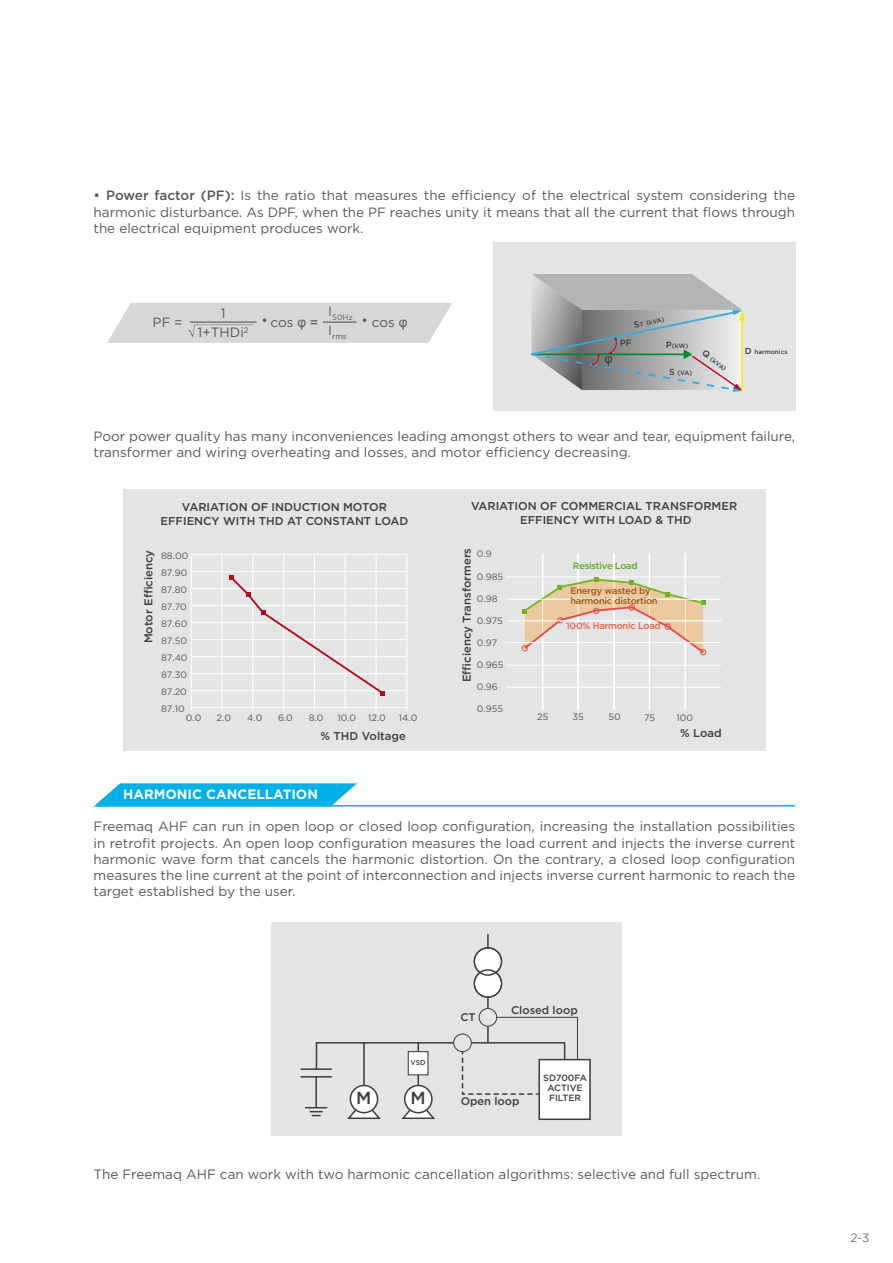
<style>
.page{position:relative;width:893px;height:1263px;background:#fff}
.page>*{position:absolute;margin:0;border:0;box-sizing:border-box;transform-origin:0 0}
.t1{font:500 17.55px "Gotham";color:#3e3d40}
.t2{font:13.5px/16.2px "Gotham";color:#58585a;text-align:justify}
.t3{font:700 13.5px "Gotham";color:#fff}
.t4{font:12.75px "Arial";color:#3e3d40}
.t5{font:300 12px "Gotham";color:#3e3d40}
.t6{font:500 11.4px/13.6px "Gotham";color:#3e3d40;text-align:center}
.t7{font:500 11.1px "Gotham";color:#3e3d40}
.t8{font:9.3px/17px "Gotham";color:#58585a}
.t9{font:500 9.3px/10.4px "Gotham";letter-spacing:-.03em;color:#9e5619}
.t10{font:500 9.3px "Gotham";letter-spacing:-.03em;color:#ea6244}
.t11{font:500 9.3px "Gotham";letter-spacing:-.03em;color:#56ab27}
.t12{font:500 9.15px "Gotham";color:#3e3d40}
.t13{font:500 9px/10.1px "Gotham";color:#3e3d40;text-align:center}
.t14{font:7.8px "Gotham";color:#58585a}
.t15{font:500 7.05px "Gotham";color:#3e3d40}
.t16{font:500 6.3px "Gotham";color:#3e3d40}
.s1{font-weight:500}
.s2{font-family:"Arial"}
.s3{font-size:8.85px}
.s4{font-size:9.15px}
</style>
<div class="page">
<svg style="left:94px;top:783px;width:263px;height:23px;background:#1db9e8"></svg>
<hr style="left:96px;top:805px;width:699px;height:1px;background:#00b0e6">
<div style="left:123px;top:489px;width:642px;height:261px;background:#e3e4e4"></div>
<hr style="left:506px;top:687px;width:215px;height:1px;background:#fff">
<hr style="left:506px;top:665px;width:215px;height:1px;background:#fff">
<hr style="left:506px;top:576px;width:215px;height:1px;background:#fff">
<div style="left:613px;top:553px;width:2px;height:157px;border:1px solid #fff"></div>
<div style="left:649px;top:553px;width:1px;height:157px;border:1px solid #fff"></div>
<div style="left:684px;top:553px;width:2px;height:157px;border:1px solid #fff"></div>
<div style="left:577px;top:553px;width:2px;height:157px;border:1px solid #fff"></div>
<div style="left:542px;top:553px;width:1px;height:157px;border:1px solid #fff"></div>
<svg style="left:522px;top:577px;width:184px;height:78px"></svg>
<hr style="left:191px;top:707px;width:216px;height:1px;background:#fff">
<hr style="left:191px;top:656px;width:216px;height:1px;background:#fff">
<hr style="left:191px;top:673px;width:216px;height:1px;background:#fff">
<hr style="left:191px;top:690px;width:216px;height:1px;background:#fff">
<hr style="left:191px;top:639px;width:216px;height:1px;background:#fff">
<hr style="left:191px;top:622px;width:216px;height:1px;background:#fff">
<hr style="left:191px;top:605px;width:216px;height:1px;background:#fff">
<hr style="left:191px;top:588px;width:216px;height:1px;background:#fff">
<hr style="left:191px;top:571px;width:216px;height:1px;background:#fff">
<hr style="left:191px;top:554px;width:216px;height:1px;background:#fff">
<hr style="left:283px;top:555px;width:1px;height:156px;background:#fff">
<hr style="left:314px;top:555px;width:1px;height:156px;background:#fff">
<hr style="left:345px;top:555px;width:1px;height:156px;background:#fff">
<hr style="left:375px;top:555px;width:1px;height:156px;background:#fff">
<hr style="left:406px;top:555px;width:1px;height:156px;background:#fff">
<hr style="left:252px;top:555px;width:1px;height:156px;background:#fff">
<hr style="left:222px;top:555px;width:1px;height:156px;background:#fff">
<hr style="left:191px;top:555px;width:1px;height:156px;background:#fff">
<svg style="left:229px;top:575px;width:156px;height:121px"></svg>
<hr style="left:505px;top:642px;width:216px;height:1px;background:#fff">
<hr style="left:507px;top:620px;width:215px;height:1px;background:#fff">
<hr style="left:506px;top:599px;width:215px;height:1px;background:#fff">
<svg style="left:107px;top:303px;width:345px;height:40px;background:#dad8d6"></svg>
<div style="left:493px;top:242px;width:302px;height:169px;background:#e3e4e4"></div>
<svg style="left:531px;top:274px;width:214px;height:118px"></svg>
<div style="left:271px;top:922px;width:351px;height:214px;background:#e3e4e4"></div>
<div style="left:539px;top:1059px;width:51px;height:60px;background:#fff"></div>
<div style="left:538px;top:1059px;width:53px;height:61px;border:2px solid #3e3d40"></div>
<svg style="left:473px;top:934px;width:29px;height:74px"></svg>
<svg style="left:401px;top:1108px;width:34px;height:11px"></svg>
<div style="left:474px;top:947px;width:28px;height:29px;border:2px solid #3e3d40;border-radius:50%"></div>
<div style="left:474px;top:969px;width:28px;height:29px;border:2px solid #3e3d40;border-radius:50%"></div>
<div style="left:405px;top:1085px;width:27px;height:28px;background:#fff;border-radius:50%"></div>
<div style="left:404px;top:1085px;width:29px;height:28px;border:2px solid #3e3d40;border-radius:50%"></div>
<div style="left:479px;top:1008px;width:18px;height:19px;border:1px solid #3e3d40;border-radius:50%"></div>
<svg style="left:347px;top:1108px;width:34px;height:11px"></svg>
<div style="left:350px;top:1085px;width:28px;height:28px;background:#fff;border-radius:50%"></div>
<div style="left:350px;top:1085px;width:28px;height:28px;border:2px solid #3e3d40;border-radius:50%"></div>
<svg style="left:315px;top:1016px;width:263px;height:79px"></svg>
<hr style="left:301px;top:1068px;width:30px;height:2px;background:#3e3d40">
<svg style="left:306px;top:1107px;width:21px;height:9px"></svg>
<hr style="left:301px;top:1076px;width:30px;height:1px;background:#3e3d40">
<hr style="left:315px;top:1077px;width:2px;height:30px;background:#3e3d40">
<p class="t2" style="left:94px;top:187px;width:703px"><span class="s1">• Power factor (PF):</span> Is the ratio that measures the efficiency of the electrical system considering the harmonic disturbance. As DPF, when the PF reaches unity it means that all the current that flows through the electrical equipment produces work.</p>
<p class="t14" style="left:328px;top:312px;width:26px"><sup>I</sup>50Hz</p>
<p class="t14" style="left:328px;top:331px;width:20px"><sup>I</sup>rms</p>
<p class="t2" style="left:221px;top:305px;width:6px">1</p>
<p class="t2" style="left:153px;top:313px;width:32px">PF =</p>
<p class="t2" style="left:261px;top:312px;width:8px">•</p>
<p class="t2" style="left:362px;top:312px;width:8px">•</p>
<p class="t2" style="left:198px;top:324px;width:53px">1+THDi<sup>2</sup></p>
<p class="t2" style="left:271px;top:313px;width:49px">cos <span class="s2">φ =</span></p>
<p class="t2" style="left:372px;top:313px;width:37px">cos <span class="s2">φ</span></p>
<p class="t4" style="left:604px;top:351px;width:10px">φ</p>
<p class="t16" style="left:633px;top:322px;width:32px;rotate:-12deg"><span class="s3">S</span>T (kVA)</p>
<p class="t12" style="left:620px;top:337px;width:14px">PF</p>
<p class="t16" style="left:666px;top:341px;width:24px"><span class="s4">P</span>(kW)</p>
<p class="t16" style="left:669px;top:369px;width:25px"><span class="s3">S</span> (VA)</p>
<p class="t16" style="left:705px;top:349px;width:30px;rotate:36deg"><span class="s3">Q</span> (kVA)</p>
<p class="t16" style="left:745px;top:348px;width:44px"><span class="s3">D</span> harmonics</p>
<p class="t2" style="left:94px;top:428px;width:703px">Poor power quality has many inconveniences leading amongst others to wear and tear, equipment failure, transformer and wiring overheating and losses, and motor efficiency decreasing.</p>
<p class="t6" style="left:161px;top:500px;width:249px">VARIATION OF INDUCTION MOTOR<br>EFFIENCY WITH THD AT CONSTANT LOAD</p>
<p class="t6" style="left:471px;top:499px;width:268px">VARIATION OF COMMERCIAL TRANSFORMER<br>EFFIENCY WITH LOAD &amp; THD</p>
<p class="t6" style="left:141px;top:643px;width:95px;rotate:-90deg">Motor E ciency</p>
<p class="t8" style="left:161px;top:547px;width:29px">88.00<br>87.90<br>87.80<br>87.70<br>87.60<br>87.50<br>87.40<br>87.30<br>87.20<br>87.10</p>
<p class="t8" style="left:186px;top:709px;width:17px">0.0</p>
<p class="t8" style="left:217px;top:709px;width:16px">2.0</p>
<p class="t8" style="left:247px;top:709px;width:17px">4.0</p>
<p class="t8" style="left:278px;top:709px;width:16px">6.0</p>
<p class="t8" style="left:309px;top:709px;width:16px">8.0</p>
<p class="t8" style="left:337px;top:709px;width:20px">10.0</p>
<p class="t8" style="left:368px;top:709px;width:19px">12.0</p>
<p class="t8" style="left:399px;top:709px;width:20px">14.0</p>
<p class="t6" style="left:460px;top:682px;width:136px;rotate:-90deg">E ciency Transformers</p>
<p class="t8" style="left:477px;top:545px;width:16px">0.9</p>
<p class="t8" style="left:477px;top:568px;width:28px">0.985</p>
<p class="t8" style="left:477px;top:590px;width:22px">0.98</p>
<p class="t8" style="left:477px;top:612px;width:28px">0.975</p>
<p class="t8" style="left:477px;top:634px;width:22px">0.97</p>
<p class="t8" style="left:477px;top:656px;width:28px">0.965</p>
<p class="t8" style="left:477px;top:678px;width:22px">0.96</p>
<p class="t8" style="left:477px;top:700px;width:28px">0.955</p>
<p class="t11" style="left:573px;top:560px;width:66px">Resistive Load</p>
<p class="t9" style="left:570px;top:585px;width:89px">Energy wasted by harmonic distortion</p>
<p class="t10" style="left:566px;top:620px;width:96px">100% Harmonic Load</p>
<p class="t8" style="left:537px;top:708px;width:13px">25</p>
<p class="t8" style="left:572px;top:708px;width:13px">35</p>
<p class="t8" style="left:608px;top:708px;width:14px">50</p>
<p class="t8" style="left:644px;top:709px;width:13px">75</p>
<p class="t8" style="left:677px;top:709px;width:18px">100</p>
<p class="t6" style="left:320px;top:728px;width:87px">% THD Voltage</p>
<p class="t6" style="left:680px;top:726px;width:43px">% Load</p>
<p class="t3" style="left:123px;top:785px;width:196px">HARMONIC CANCELLATION</p>
<p class="t2" style="left:94px;top:818px;width:703px">Freemaq AHF can run in open loop or closed loop configuration, increasing the installation possibilities in retrofit projects. An open loop configuration measures the load current and injects the inverse current harmonic wave form that cancels the harmonic distortion. On the contrary, a closed loop configuration measures the line current at the point of interconnection and injects inverse current harmonic to reach the target established by the user.</p>
<p class="t15" style="left:411px;top:1058px;width:17px">VSD</p>
<p class="t1" style="left:356px;top:1086px;width:17px">M</p>
<p class="t1" style="left:410px;top:1086px;width:17px">M</p>
<p class="t7" style="left:460px;top:1009px;width:17px">CT</p>
<p class="t7" style="left:511px;top:1003px;width:68px">Closed loop</p>
<p class="t7" style="left:461px;top:1094px;width:60px">Open loop</p>
<p class="t13" style="left:543px;top:1072px;width:45px">SD700FA<br>ACTIVE<br>FILTER</p>
<p class="t2" style="left:94px;top:1165px;width:668px">The Freemaq AHF can work with two harmonic cancellation algorithms: selective and full spectrum.</p>
<p class="t5" style="left:850px;top:1230px;width:21px">2-3</p>
</div>
